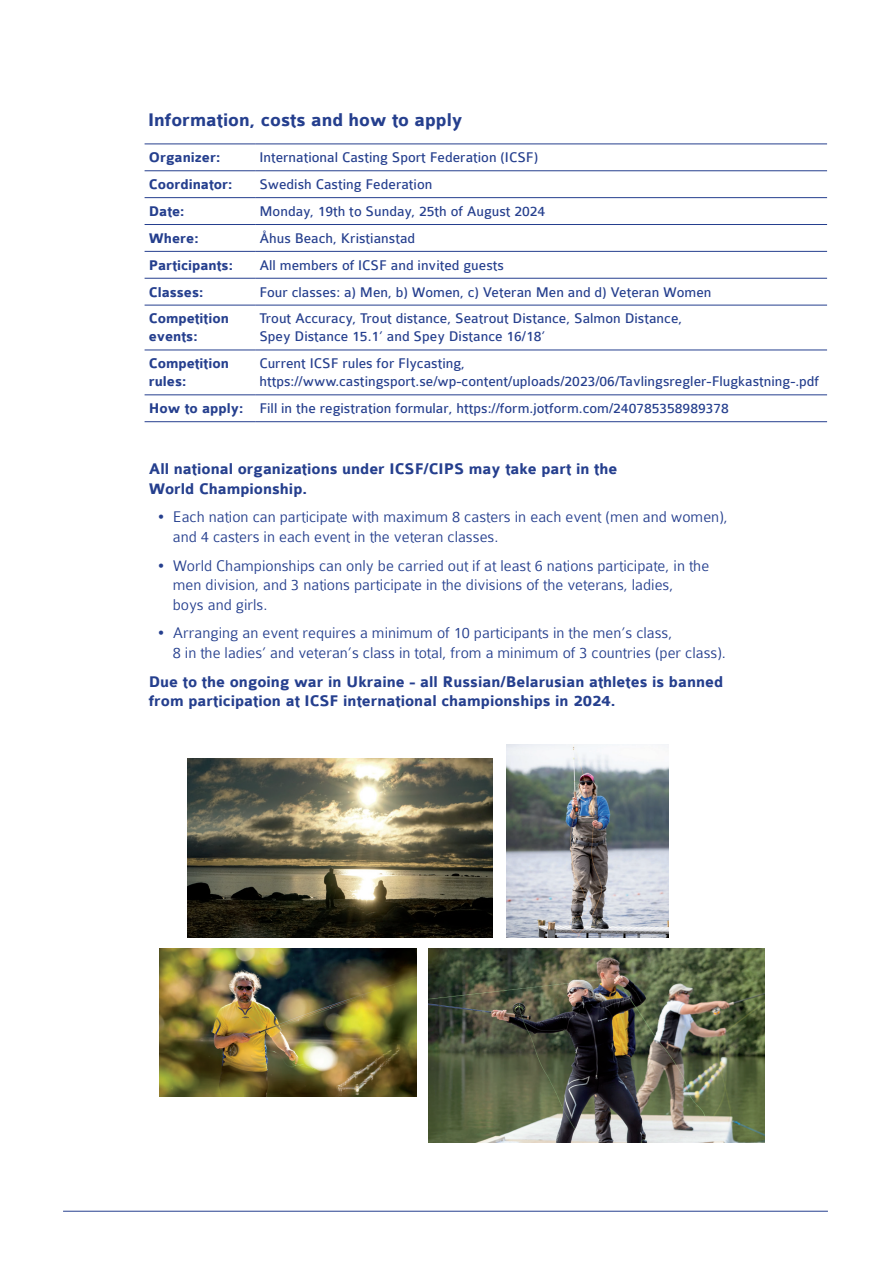
<style>
.page{position:relative;width:893px;height:1263px;background:#fff}
.page>*{position:absolute;margin:0;border:0;box-sizing:border-box;transform-origin:0 0}
.t1{font:700 19.5px "Colaborate";color:#253f8e}
.t2{font:300 16.5px/19.8px "Colaborate";color:#253f8e}
.t3{font:700 16.5px/19.8px "Colaborate";color:#253f8e}
.t4{font:15px/18px "Colaborate";color:#253f8e}
.t5{font:700 15px/18px "Colaborate";color:#253f8e}
.s1{font-weight:700}
</style>
<div class="page">
<img style="left:428px;top:949px;width:337px;height:193px">
<svg style="left:145px;top:171px;width:682px;height:224px"></svg>
<hr style="left:145px;top:144px;width:110px;height:1px;background:#253f8e">
<hr style="left:255px;top:144px;width:572px;height:1px;background:#253f8e">
<hr style="left:145px;top:170px;width:110px;height:1px;background:#253f8e">
<hr style="left:255px;top:170px;width:572px;height:1px;background:#253f8e">
<hr style="left:145px;top:197px;width:110px;height:1px;background:#253f8e">
<hr style="left:255px;top:197px;width:572px;height:1px;background:#253f8e">
<hr style="left:145px;top:224px;width:110px;height:1px;background:#253f8e">
<hr style="left:255px;top:224px;width:572px;height:1px;background:#253f8e">
<hr style="left:145px;top:251px;width:110px;height:1px;background:#253f8e">
<hr style="left:255px;top:251px;width:572px;height:1px;background:#253f8e">
<hr style="left:145px;top:278px;width:110px;height:1px;background:#253f8e">
<hr style="left:255px;top:278px;width:572px;height:1px;background:#253f8e">
<hr style="left:145px;top:305px;width:110px;height:1px;background:#253f8e">
<hr style="left:255px;top:305px;width:572px;height:1px;background:#253f8e">
<hr style="left:145px;top:350px;width:110px;height:1px;background:#253f8e">
<hr style="left:255px;top:350px;width:572px;height:1px;background:#253f8e">
<hr style="left:145px;top:395px;width:110px;height:1px;background:#253f8e">
<hr style="left:145px;top:421px;width:110px;height:1px;background:#253f8e">
<hr style="left:255px;top:395px;width:572px;height:1px;background:#253f8e">
<hr style="left:255px;top:421px;width:572px;height:1px;background:#253f8e">
<img style="left:187px;top:758px;width:305px;height:180px">
<img style="left:507px;top:744px;width:161px;height:194px">
<img style="left:159px;top:949px;width:258px;height:147px">
<hr style="left:63px;top:1211px;width:765px;height:1px;background:#253f8e">
<h1 class="t1" style="left:148px;top:110px;width:316px">Information, costs and how to apply</h1>
<p class="t5" style="left:149px;top:149px;width:73px">Organizer:</p>
<p class="t4" style="left:259px;top:149px;width:280px">International Casting Sport Federation (ICSF)</p>
<p class="t5" style="left:149px;top:176px;width:85px">Coordinator:</p>
<p class="t4" style="left:259px;top:176px;width:175px">Swedish Casting Federation</p>
<p class="t5" style="left:149px;top:203px;width:37px">Date:</p>
<p class="t4" style="left:259px;top:202px;width:287px">Monday, 19th to Sunday, 25th of August 2024</p>
<p class="t5" style="left:149px;top:230px;width:51px">Where:</p>
<p class="t4" style="left:259px;top:229px;width:157px">Åhus Beach, Kristianstad</p>
<p class="t5" style="left:149px;top:256px;width:86px">Participants:</p>
<p class="t4" style="left:259px;top:256px;width:246px">All members of ICSF and invited guests</p>
<p class="t5" style="left:149px;top:283px;width:56px">Classes:</p>
<p class="t4" style="left:259px;top:283px;width:454px">Four classes: a) Men, b) Women, c) Veteran Men and d) Veteran Women</p>
<p class="t5" style="left:149px;top:310px;width:82px">Competition events:</p>
<p class="t4" style="left:259px;top:310px;width:424px">Trout Accuracy, Trout distance, Seatrout Distance, Salmon Distance,<br>Spey Distance 15.1’ and Spey Distance 16/18’</p>
<p class="t5" style="left:149px;top:355px;width:82px">Competition rules:</p>
<p class="t4" style="left:259px;top:355px;width:561px">Current ICSF rules for Flycasting, https://www.castingsport.se/wp-content/uploads/2023/06/Tavlingsregler-Flugkastning-.pdf</p>
<p class="t4" style="left:149px;top:400px;width:582px"><span class="s1">How to apply:</span> Fill in the registration formular, https://form.jotform.com/240785358989378</p>
<p class="t3" style="left:149px;top:460px;width:470px">All national organizations under ICSF/CIPS may take part in the<br>World Championship.</p>
<p class="t2" style="left:173px;top:507px;width:557px;text-indent:-15px">• Each nation can participate with maximum 8 casters in each event (men and women), and 4 casters in each event in the veteran classes.</p>
<p class="t2" style="left:173px;top:555px;width:538px;text-indent:-15px">• World Championships can only be carried out if at least 6 nations participate, in the men division, and 3 nations participate in the divisions of the veterans, ladies,<br>boys and girls.</p>
<p class="t2" style="left:173px;top:623px;width:555px;text-indent:-15px">• Arranging an event requires a minimum of 10 participants in the men’s class,<br>8 in the ladies’ and veteran’s class in total, from a minimum of 3 countries (per class).</p>
<p class="t3" style="left:149px;top:672px;width:576px">Due to the ongoing war in Ukraine - all Russian/Belarusian athletes is banned from participation at ICSF international championships in 2024.</p>
</div>
